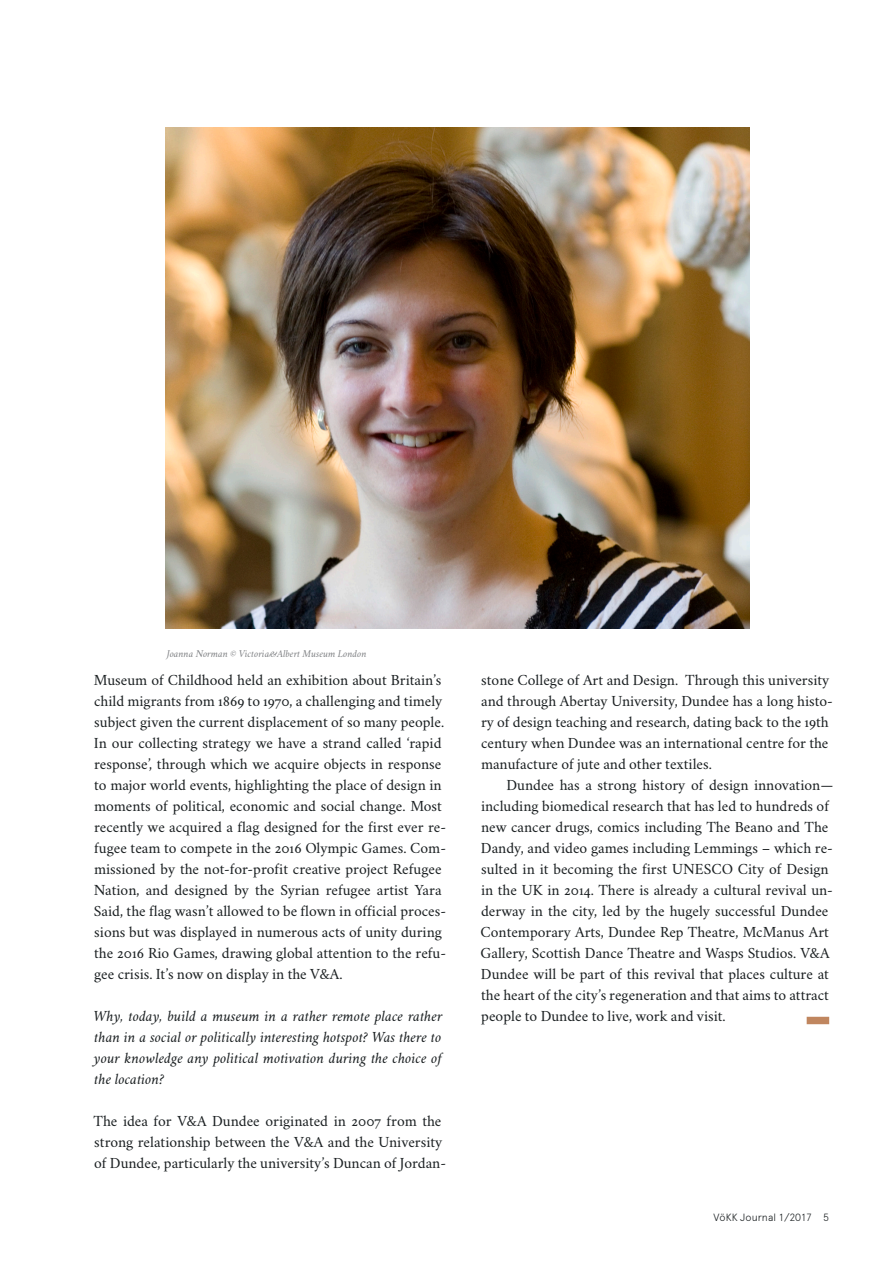
<style>
.page{position:relative;width:893px;height:1263px;background:#fff}
.page>*{position:absolute;margin:0;border:0;box-sizing:border-box;transform-origin:0 0}
.t1{font:15.6px/21px "Crimson";color:#1a1f21}
.t2{font:italic 15.6px/21px "Crimson";color:#1a1f21;text-align:justify}
.t3{font:italic 10.5px "Crimson";color:#808285}
.t4{font:300 10.5px "Apercu Pro";letter-spacing:.01em;color:#1a1f21}
</style>
<div class="page">
<img style="left:166px;top:128px;width:584px;height:501px">
<div style="left:807px;top:1017px;width:22px;height:7px;background:#c0865f"></div>
<p class="t3" style="left:167px;top:647px;width:201px">Joanna Norman © Victoria&amp;Albert Museum London</p>
<p class="t1" style="left:94px;top:668px;width:354px">Museum of Childhood held an exhibition about Britain’s child migrants from 1869 to 1970, a challenging and timely subject given the current displacement of so many people.<br>In our collecting strategy we have a strand called ‘rapid response’, through which we acquire objects in response to major world events, highlighting the place of design in moments of political, economic and social change. Most recently we acquired a flag designed for the first ever re&shy;fugee team to compete in the 2016 Olympic Games. Com&shy;missioned by the not-for-profit creative project Refugee Nation, and designed by the Syrian refugee artist Yara Said, the flag wasn’t allowed to be flown in official proces&shy;sions but was displayed in numerous acts of unity during the 2016 Rio Games, drawing global attention to the refu&shy;gee crisis. It’s now on display in the V&amp;A.</p>
<p class="t2" style="left:93px;top:1005px;width:351px">Why, today, build a museum in a rather remote place rather than in a social or politically interesting hotspot? Was there to your knowledge any political motivation during the choice of the location?</p>
<p class="t1" style="left:93px;top:1109px;width:354px">The idea for V&amp;A Dundee originated in 2007 from the strong relationship between the V&amp;A and the University of Dundee, particularly the university’s Duncan of Jordan-</p>
<p class="t1" style="left:481px;top:668px;width:353px">stone College of Art and Design. Through this university and through Abertay University, Dundee has a long histo&shy;ry of design teaching and research, dating back to the 19th century when Dundee was an international centre for the manufacture of jute and other textiles.</p>
<p class="t1" style="left:481px;top:773px;width:354px;text-indent:26px">Dundee has a strong history of design innovation— including biomedical research that has led to hundreds of new cancer drugs, comics including The Beano and The Dandy, and video games including Lemmings – which re&shy;sulted in it becoming the first UNESCO City of Design in the UK in 2014. There is already a cultural revival un&shy;derway in the city, led by the hugely successful Dundee Contemporary Arts, Dundee Rep Theatre, McManus Art Gallery, Scottish Dance Theatre and Wasps Studios. V&amp;A Dundee will be part of this revival that places culture at the heart of the city’s regeneration and that aims to attract people to Dundee to live, work and visit.</p>
<p class="t4" style="left:713px;top:1209px;width:117px">VöKK Journal 1/2017 5</p>
</div>
